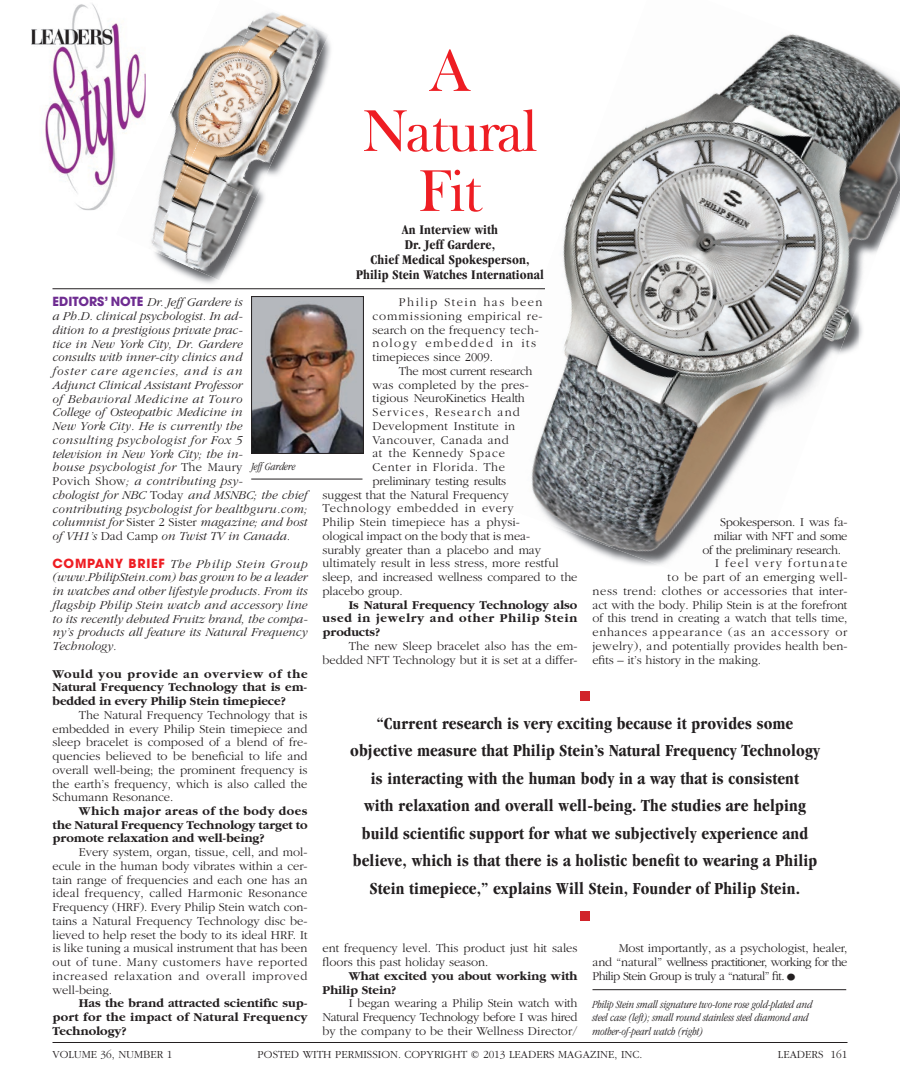
<style>
.page{position:relative;width:900px;height:1080px;background:#fff}
.page>*{position:absolute;margin:0;border:0;box-sizing:border-box;transform-origin:0 0}
.t1{font:60px/60px "Frys Baskerville BT";letter-spacing:-.04em;color:#ee1d23;text-align:center}
.t2{font:700 condensed 17.5px/27.5px "Garamond";letter-spacing:.01em;color:#231f20;text-align:center}
.t3{font:700 condensed 13.75px/15px "Garamond";letter-spacing:.01em;color:#231f20;text-align:center}
.t4{font:300 12.5px/13.8px "Garamond";color:#231f20;text-align:justify}
.t5{font:italic 300 12.5px/13.8px "Garamond";color:#231f20}
.t6{font:700 12.5px/13.8px "Garamond";color:#231f20;text-align:justify}
.t7{font:300 12.5px/13.8px "Garamond";letter-spacing:.04em;color:#231f20}
.t8{font:300 12.5px "Garamond";letter-spacing:.03em;color:#231f20}
.t9{font:300 12.5px "Garamond";letter-spacing:-.025em;color:#231f20}
.t10{font:300 12.5px "Garamond";letter-spacing:-.02em;color:#231f20}
.t11{font:300 12.5px "Garamond";letter-spacing:-.03em;color:#231f20}
.t12{font:300 12.5px "Garamond";letter-spacing:.035em;color:#231f20}
.t13{font:300 12.5px "Garamond";letter-spacing:.07em;color:#231f20}
.t14{font:300 12.5px "Garamond";letter-spacing:.05em;color:#231f20}
.t15{font:300 12.5px "Garamond";letter-spacing:.02em;color:#231f20}
.t16{font:300 12.5px "Garamond";letter-spacing:.1em;color:#231f20}
.t17{font:300 12.5px "Garamond";letter-spacing:.055em;color:#231f20}
.t18{font:300 12.5px "Garamond";letter-spacing:.11em;color:#231f20}
.t19{font:italic 300 condensed 11.25px/13.8px "Garamond";color:#231f20}
.t20{font:300 11.25px "Garamond";color:#231f20}
.s1{font-family:"Avant Garde";font-weight:700;font-style:normal;color:#6e2c91}
.s2{font-style:normal}
.s3{font-family:"Avant Garde";font-weight:700;font-style:normal;color:#ee1d23}
.s4{font-size:22.5px}
</style>
<div class="page">
<img style="left:31px;top:3px;width:115px;height:207px">
<img style="left:680px;top:36px;width:220px;height:335px">
<img style="left:531px;top:310px;width:290px;height:256px">
<img style="left:523px;top:115px;width:157px;height:341px">
<img style="left:195px;top:42px;width:136px;height:242px">
<img style="left:116px;top:198px;width:36px;height:46px">
<img style="left:146px;top:198px;width:6px;height:3px">
<img style="left:127px;top:168px;width:19px;height:42px">
<img style="left:256px;top:12px;width:73px;height:104px">
<img style="left:256px;top:86px;width:36px;height:112px">
<img style="left:154px;top:20px;width:102px;height:260px">
<img style="left:152px;top:152px;width:35px;height:94px">
<img style="left:253px;top:298px;width:109px;height:154px">
<div style="left:251px;top:296px;width:113px;height:158px;border:1px solid #231f20"></div>
<hr style="left:251px;top:479px;width:111px;height:1px;background:#231f20">
<hr style="left:52px;top:288px;width:493px;height:1px;background:#231f20">
<div style="left:580px;top:691px;width:10px;height:10px;background:#d1232a"></div>
<div style="left:580px;top:911px;width:10px;height:10px;background:#d1232a"></div>
<hr style="left:592px;top:989px;width:254px;height:1px;background:#231f20">
<hr style="left:52px;top:1042px;width:796px;height:1px;background:#231f20">
<p class="t5" style="left:52px;top:296px;width:257px"><span class="s1">EDITORS’ NOTE</span> Dr. Jeff Gardere is<br>a Ph.D. clinical psychologist. In ad-<br>dition to a prestigious private prac-<br>tice in New York City, Dr. Gardere<br>consults with inner-city clinics and<br>foster care agencies, and is an<br>Adjunct Clinical Assistant Professor<br>of Behavioral Medicine at Touro<br>College of Osteopathic Medicine in<br>New York City. He is currently the<br>consulting psychologist for Fox 5<br>television in New York City; the in-<br>house psychologist for <span class="s2">The Maury<br>Povich Show</span>; a contributing psy-<br>chologist for NBC <span class="s2">Today</span> and MSNBC; the chief contributing psychologist for healthguru.com; columnist for <span class="s2">Sister 2 Sister</span> magazine; and host of VH1’s <span class="s2">Dad Camp</span> on Twist TV in Canada.</p>
<p class="t5" style="left:52px;top:557px;width:257px;text-align:justify"><span class="s3">COMPANY BRIEF</span> The Philip Stein Group (www. PhilipStein.com) has grown to be a leader in watches and other lifestyle products. From its flagship Philip Stein watch and accessory line to its recently debuted Fruitz brand, the compa&shy;ny’s products all feature its Natural Frequency Technology.</p>
<p class="t6" style="left:52px;top:667px;width:257px">Would you provide an overview of the Natural Frequency Technology that is em&shy;bedded in every Philip Stein timepiece?</p>
<p class="t4" style="left:52px;top:708px;width:257px;text-indent:26px">The Natural Frequency Technology that is embedded in every Philip Stein timepiece and sleep bracelet is composed of a blend of fre&shy;quencies believed to be beneficial to life and overall well-being; the prominent frequency is the earth’s frequency, which is also called the Schumann Resonance.</p>
<p class="t6" style="left:52px;top:804px;width:257px;text-indent:26px">Which major areas of the body does the Natural Frequency Technology target to promote relaxation and well-being?</p>
<p class="t4" style="left:52px;top:846px;width:257px;text-indent:26px">Every system, organ, tissue, cell, and mol&shy;ecule in the human body vibrates within a cer&shy;tain range of frequencies and each one has an ideal frequency, called Harmonic Resonance Frequency (HRF). Every Philip Stein watch con&shy;tains a Natural Frequency Technology disc be&shy;lieved to help reset the body to its ideal HRF. It is like tuning a musical instrument that has been out of tune. Many customers have reported increased relaxation and overall improved well-being.</p>
<p class="t6" style="left:52px;top:997px;width:257px;text-indent:26px">Has the brand attracted scientific sup&shy;port for the impact of Natural Frequency Technology?</p>
<p class="t19" style="left:251px;top:460px;width:46px">Jeff Gardere</p>
<h1 class="t1" style="left:362px;top:39px;width:178px">A<br>Natural<br>Fit</h1>
<p class="t3" style="left:356px;top:222px;width:189px">An Interview with<br>Dr. Jeff Gardere,<br>Chief Medical Spokesperson,<br>Philip Stein Watches International</p>
<p class="t7" style="left:372px;top:296px;width:172px;text-indent:26px">Philip Stein has been commissioning empirical re&shy;search on the frequency tech&shy;nology embedded in its timepieces since 2009.</p>
<p class="t9" style="left:399px;top:364px;width:135px">The most current research</p>
<p class="t4" style="left:372px;top:378px;width:158px">was completed by the pres-</p>
<p class="t10" style="left:372px;top:392px;width:154px">tigious NeuroKinetics Health</p>
<p class="t16" style="left:372px;top:406px;width:149px">Services, Research and</p>
<p class="t15" style="left:372px;top:419px;width:144px">Development Institute in</p>
<p class="t12" style="left:372px;top:433px;width:138px">Vancouver, Canada and</p>
<p class="t12" style="left:372px;top:447px;width:134px">at the Kennedy Space</p>
<p class="t17" style="left:372px;top:461px;width:134px">Center in Florida. The</p>
<p class="t9" style="left:372px;top:474px;width:135px">preliminary testing results</p>
<p class="t4" style="left:322px;top:488px;width:188px">suggest that the Natural Frequency</p>
<p class="t14" style="left:322px;top:502px;width:193px">Technology embedded in every</p>
<p class="t4" style="left:322px;top:516px;width:199px">Philip Stein timepiece has a physi-</p>
<p class="t4" style="left:322px;top:529px;width:209px">ological impact on the body that is mea-</p>
<p class="t4" style="left:322px;top:543px;width:220px">surably greater than a placebo and may</p>
<p class="t4" style="left:322px;top:557px;width:238px">ultimately result in less stress, more restful</p>
<p class="t4" style="left:322px;top:571px;width:256px">sleep, and increased wellness compared to the</p>
<p class="t4" style="left:322px;top:584px;width:82px">placebo group.</p>
<p class="t6" style="left:322px;top:598px;width:256px;text-indent:26px">Is Natural Frequency Technology also used in jewelry and other Philip Stein products?</p>
<p class="t4" style="left:322px;top:639px;width:257px;text-align:right">The new Sleep bracelet also has the em&shy;bedded NFT Technology but it is set at a differ-</p>
<p class="t10" style="left:720px;top:516px;width:129px">Spokesperson. I was fa-</p>
<p class="t11" style="left:714px;top:529px;width:135px">miliar with NFT and some</p>
<p class="t11" style="left:702px;top:543px;width:140px">of the preliminary research.</p>
<p class="t18" style="left:715px;top:557px;width:134px">I feel very fortunate</p>
<p class="t8" style="left:668px;top:571px;width:182px">to be part of an emerging well-</p>
<p class="t8" style="left:592px;top:584px;width:256px">ness trend: clothes or accessories that inter-</p>
<p class="t4" style="left:592px;top:598px;width:256px">act with the body. Philip Stein is at the forefront</p>
<p class="t4" style="left:592px;top:612px;width:256px">of this trend in creating a watch that tells time,</p>
<p class="t13" style="left:592px;top:626px;width:256px">enhances appearance (as an accessory or</p>
<p class="t4" style="left:592px;top:639px;width:257px">jewelry), and potentially provides health ben-</p>
<p class="t4" style="left:592px;top:653px;width:170px">efits – it’s history in the making.</p>
<p class="t2" style="left:350px;top:709px;width:472px">“Current research is very exciting because it provides some objective measure that Philip Stein’s Natural Frequency Technology is interacting with the human body in a way that is consistent<br>with relaxation and overall well-being. The studies are helping build scientific support for what we subjectively experience and believe, which is that there is a holistic benefit to wearing a Philip Stein timepiece,” explains Will Stein, Founder of Philip Stein.</p>
<p class="t4" style="left:322px;top:942px;width:257px">ent frequency level. This product just hit sales floors this past holiday season.</p>
<p class="t6" style="left:322px;top:969px;width:256px;text-indent:26px">What excited you about working with<br>Philip Stein?</p>
<p class="t4" style="left:322px;top:997px;width:257px;text-indent:26px">I began wearing a Philip Stein watch with Natural Frequency Technology before I was hired by the company to be their Wellness Director/</p>
<p class="t4" style="left:592px;top:942px;width:257px;text-indent:26px">Most importantly, as a psychologist, healer, and “natural” wellness practitioner, working for the Philip Stein Group is truly a “natural” fit.<span class="s4">•</span></p>
<p class="t19" style="left:592px;top:997px;width:221px">Philip Stein small signature two-tone rose gold-plated and steel case (left); small round stainless steel diamond and mother-of-pearl watch (right)</p>
<p class="t20" style="left:52px;top:1048px;width:121px">VOLUME 36, NUMBER 1</p>
<p class="t20" style="left:258px;top:1048px;width:386px">POSTED WITH PERMISSION. COPYRIGHT © 2013 LEADERS MAGAZINE, INC.</p>
<p class="t20" style="left:778px;top:1048px;width:71px">LEADERS 161</p>
</div>
